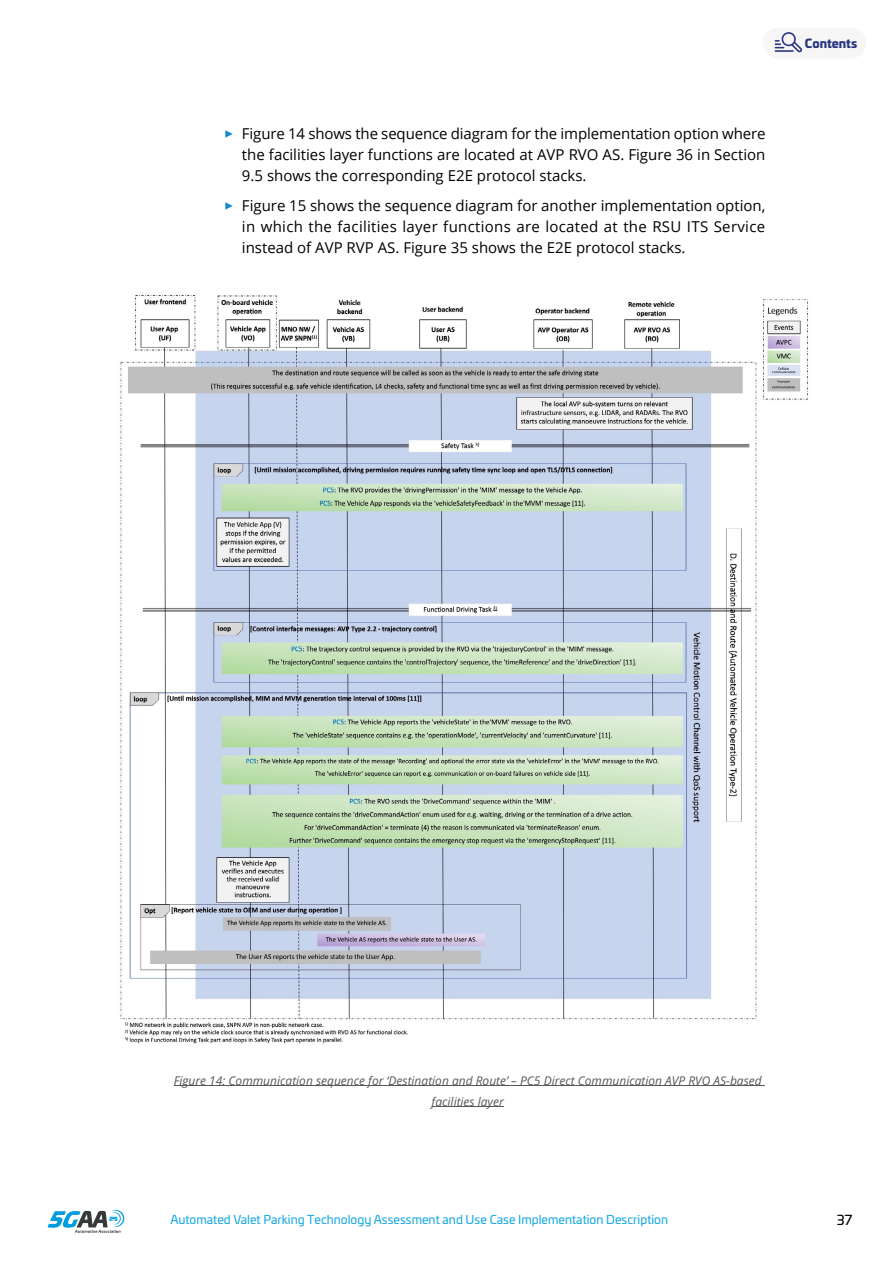
<style>
.page{position:relative;width:893px;height:1263px;background:#fff}
.page>*{position:absolute;margin:0;border:0;box-sizing:border-box;transform-origin:0 0}
.t1{font:15px/21px "Open Sans";color:#000;text-align:justify}
.t2{font:13.5px "Univia Pro";color:#000}
.t3{font:italic 12px/21px "Open Sans";color:#575756;text-align:center}
.t4{font:12px "Univia Pro";color:#1eace1}
.t5{font:900 12px "Univia Pro";color:#283583}
.s1{color:#1688c7}
</style>
<div class="page">
<svg style="left:48px;top:1209px;width:77px;height:24px"></svg>
<div style="left:763px;top:28px;width:103px;height:30px;background:#f6f6f6;border-radius:15px"></div>
<svg style="left:775px;top:32px;width:27px;height:21px"></svg>
<hr style="left:174px;top:1085px;width:591px;height:1px;background:#575756">
<hr style="left:432px;top:1106px;width:72px;height:1px;background:#575756">
<img style="left:120px;top:295px;width:688px;height:749px">
<p class="t1" style="left:242px;top:123px;width:525px;text-indent:-18px"><span class="s1">✓</span> Figure 14 shows the sequence diagram for the implementation option where the facilities layer functions are located at AVP RVO AS. Figure 36 in Section 9.5 shows the corresponding E2E protocol stacks.</p>
<p class="t1" style="left:242px;top:194px;width:525px;text-indent:-18px"><span class="s1">✓</span> Figure 15 shows the sequence diagram for another implementation option, in which the facilities layer functions are located at the RSU ITS Service instead of AVP RVP AS. Figure 35 shows the E2E protocol stacks.</p>
<p class="t5" style="left:805px;top:33px;width:54px">Contents</p>
<p class="t3" style="left:174px;top:1069px;width:589px">Figure 14: Communication sequence for ‘Destination and Route’ – PC5 Direct Communication AVP RVO AS-based facilities layer</p>
<p class="t4" style="left:170px;top:1211px;width:499px">Automated Valet Parking Technology Assessment and Use Case Implementation Description</p>
<p class="t2" style="left:837px;top:1210px;width:17px">37</p>
</div>
